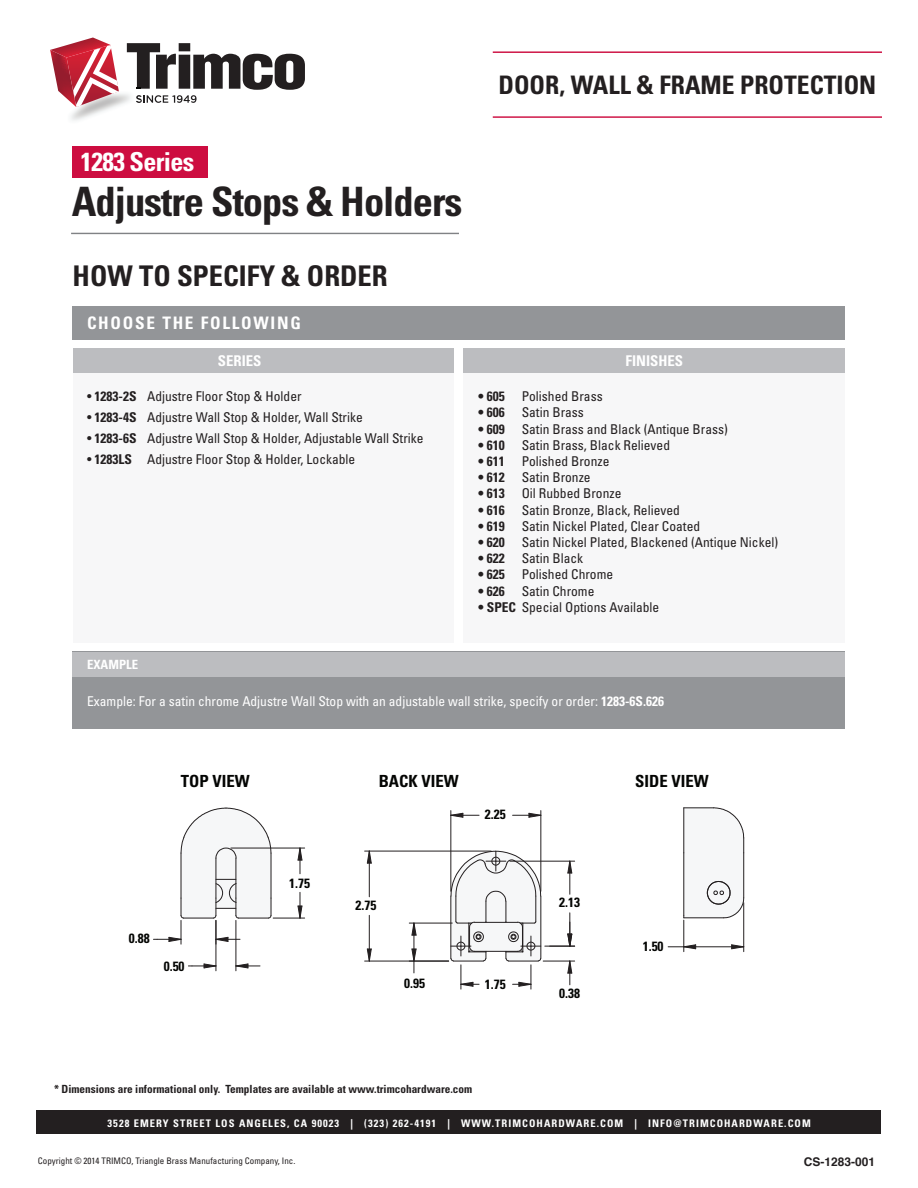
<style>
.page{position:relative;width:918px;height:1188px;background:#fff}
.page>*{position:absolute;margin:0;border:0;box-sizing:border-box;transform-origin:0 0}
.t1{font:700 condensed 40.5px "Univers";letter-spacing:-.025em;color:#231f20}
.t2{font:700 condensed 28.5px "Univers";color:#231f20}
.t3{font:700 condensed 26.1px "Univers";letter-spacing:-.025em;color:#fff}
.t4{font:700 condensed 25.5px "Univers";color:#231f20}
.t5{font:700 condensed 17.25px "Univers";letter-spacing:.1em;color:#fff}
.t6{font:700 condensed 16.8px "Univers";color:#040503}
.t7{font:700 condensed 14.85px "Univers";color:#fff}
.t8{font:condensed 13.5px "Univers";color:#231f20}
.t9{font:condensed 13.5px "Univers";color:#fff}
.t10{font:700 condensed 13.35px "Univers";color:#040503}
.t11{font:700 condensed 12.75px "Univers";color:#fff}
.t12{font:700 12px "Helvetica";color:#231f20}
.t13{font:700 condensed 11.25px "Univers";color:#231f20}
.t14{font:700 condensed 10.5px "Univers";letter-spacing:.1em;color:#fff}
.t15{font:condensed 9px "Univers";color:#231f20}
.s1{font-weight:700}
</style>
<div class="page">
<div style="left:37px;top:1111px;width:844px;height:23px;background:#231f20"></div>
<hr style="left:71px;top:233px;width:388px;height:1px;background:#808285">
<div style="left:72px;top:146px;width:135px;height:32px;background:#cd0d40"></div>
<svg style="left:50px;top:38px;width:255px;height:70px"></svg>
<hr style="left:493px;top:51px;width:389px;height:2px;background:#cd0d40">
<hr style="left:493px;top:116px;width:389px;height:2px;background:#cd0d40">
<div style="left:73px;top:306px;width:772px;height:33px;background:#939598"></div>
<div style="left:464px;top:348px;width:381px;height:295px;background:#f7f7f8"></div>
<div style="left:464px;top:348px;width:381px;height:25px;background:#bcbdc0"></div>
<div style="left:73px;top:348px;width:381px;height:295px;background:#f7f7f8"></div>
<div style="left:73px;top:348px;width:381px;height:25px;background:#bcbdc0"></div>
<div style="left:73px;top:652px;width:772px;height:77px;background:#939598"></div>
<div style="left:73px;top:652px;width:772px;height:25px;background:#bcbdc0"></div>
<svg style="left:683px;top:807px;width:62px;height:112px"></svg>
<svg style="left:731px;top:944px;width:14px;height:6px"></svg>
<hr style="left:696px;top:946px;width:36px;height:1px;background:#231f20">
<hr style="left:683px;top:920px;width:1px;height:32px;background:#231f20">
<hr style="left:743px;top:903px;width:1px;height:49px;background:#231f20">
<svg style="left:668px;top:944px;width:28px;height:6px"></svg>
<svg style="left:366px;top:948px;width:6px;height:13px"></svg>
<svg style="left:366px;top:850px;width:6px;height:14px"></svg>
<hr style="left:369px;top:915px;width:1px;height:34px;background:#231f20">
<hr style="left:369px;top:863px;width:1px;height:34px;background:#231f20">
<hr style="left:365px;top:961px;width:84px;height:1px;background:#231f20">
<hr style="left:365px;top:851px;width:126px;height:1px;background:#231f20">
<hr style="left:409px;top:923px;width:43px;height:1px;background:#231f20">
<svg style="left:411px;top:922px;width:6px;height:51px"></svg>
<svg style="left:451px;top:812px;width:28px;height:6px"></svg>
<svg style="left:513px;top:812px;width:29px;height:6px"></svg>
<hr style="left:540px;top:811px;width:1px;height:80px;background:#231f20">
<hr style="left:450px;top:811px;width:1px;height:80px;background:#231f20">
<svg style="left:567px;top:960px;width:6px;height:25px"></svg>
<hr style="left:543px;top:961px;width:32px;height:1px;background:#231f20">
<hr style="left:545px;top:946px;width:30px;height:1px;background:#231f20">
<svg style="left:450px;top:851px;width:92px;height:138px"></svg>
<svg style="left:567px;top:860px;width:6px;height:34px"></svg>
<svg style="left:550px;top:913px;width:25px;height:34px"></svg>
<hr style="left:510px;top:861px;width:65px;height:1px;background:#231f20">
<svg style="left:153px;top:807px;width:119px;height:137px"></svg>
<svg style="left:235px;top:963px;width:25px;height:6px"></svg>
<hr style="left:216px;top:920px;width:1px;height:51px;background:#231f20">
<hr style="left:236px;top:920px;width:1px;height:51px;background:#231f20">
<svg style="left:188px;top:963px;width:29px;height:6px"></svg>
<svg style="left:297px;top:892px;width:6px;height:26px"></svg>
<svg style="left:297px;top:847px;width:6px;height:27px"></svg>
<hr style="left:273px;top:918px;width:32px;height:1px;background:#231f20">
<hr style="left:231px;top:848px;width:74px;height:1px;background:#231f20">
<p class="t4" style="left:498px;top:69px;width:379px">DOOR, WALL &amp; FRAME PROTECTION</p>
<p class="t3" style="left:81px;top:146px;width:115px">1283 Series</p>
<p class="t1" style="left:72px;top:177px;width:392px">Adjustre Stops &amp; Holders</p>
<p class="t2" style="left:73px;top:258px;width:317px">HOW TO SPECIFY &amp; ORDER</p>
<p class="t5" style="left:87px;top:312px;width:215px">CHOOSE THE FOLLOWING</p>
<p class="t7" style="left:218px;top:352px;width:45px">SERIES</p>
<p class="t8" style="left:87px;top:388px;width:216px">• <span class="s1">1283-2S</span> Adjustre Floor Stop &amp; Holder</p>
<p class="t8" style="left:87px;top:409px;width:277px">• <span class="s1">1283-4S</span> Adjustre Wall Stop &amp; Holder, Wall Strike</p>
<p class="t8" style="left:87px;top:430px;width:338px">• <span class="s1">1283-6S</span> Adjustre Wall Stop &amp; Holder, Adjustable Wall Strike</p>
<p class="t8" style="left:87px;top:450px;width:270px">• <span class="s1">1283LS</span> Adjustre Floor Stop &amp; Holder, Lockable</p>
<p class="t7" style="left:626px;top:352px;width:59px">FINISHES</p>
<p class="t8" style="left:478px;top:388px;width:126px"><span class="s1">• 605</span> Polished Brass</p>
<p class="t8" style="left:478px;top:404px;width:107px"><span class="s1">• 606</span> Satin Brass</p>
<p class="t8" style="left:478px;top:420px;width:251px"><span class="s1">• 609</span> Satin Brass and Black (Antique Brass)</p>
<p class="t8" style="left:478px;top:436px;width:193px"><span class="s1">• 610</span> Satin Brass, Black Relieved</p>
<p class="t8" style="left:478px;top:453px;width:133px"><span class="s1">• 611</span> Polished Bronze</p>
<p class="t8" style="left:478px;top:469px;width:114px"><span class="s1">• 612</span> Satin Bronze</p>
<p class="t8" style="left:478px;top:485px;width:145px"><span class="s1">• 613</span> Oil Rubbed Bronze</p>
<p class="t8" style="left:478px;top:501px;width:203px"><span class="s1">• 616</span> Satin Bronze, Black, Relieved</p>
<p class="t8" style="left:478px;top:517px;width:223px"><span class="s1">• 619</span> Satin Nickel Plated, Clear Coated</p>
<p class="t8" style="left:478px;top:534px;width:301px"><span class="s1">• 620</span> Satin Nickel Plated, Blackened (Antique Nickel)</p>
<p class="t8" style="left:478px;top:550px;width:106px"><span class="s1">• 622</span> Satin Black</p>
<p class="t8" style="left:478px;top:566px;width:136px"><span class="s1">• 625</span> Polished Chrome</p>
<p class="t8" style="left:478px;top:582px;width:118px"><span class="s1">• 626</span> Satin Chrome</p>
<p class="t8" style="left:478px;top:598px;width:183px"><span class="s1">• SPEC</span> Special Options Available</p>
<p class="t11" style="left:87px;top:657px;width:52px">EXAMPLE</p>
<p class="t9" style="left:87px;top:693px;width:578px">Example: For a satin chrome Adjustre Wall Stop with an adjustable wall strike, specify or order: <span class="s1">1283-6S.626</span></p>
<p class="t6" style="left:181px;top:771px;width:70px">TOP VIEW</p>
<p class="t10" style="left:129px;top:930px;width:22px">0.88</p>
<p class="t10" style="left:164px;top:958px;width:22px">0.50</p>
<p class="t10" style="left:289px;top:875px;width:22px">1.75</p>
<p class="t6" style="left:379px;top:771px;width:82px">BACK VIEW</p>
<p class="t6" style="left:635px;top:771px;width:75px">SIDE VIEW</p>
<p class="t10" style="left:356px;top:898px;width:22px">2.75</p>
<p class="t10" style="left:404px;top:975px;width:22px">0.95</p>
<p class="t10" style="left:485px;top:806px;width:22px">2.25</p>
<p class="t10" style="left:485px;top:976px;width:22px">1.75</p>
<p class="t10" style="left:559px;top:895px;width:22px">2.13</p>
<p class="t10" style="left:559px;top:985px;width:22px">0.38</p>
<p class="t10" style="left:643px;top:938px;width:22px">1.50</p>
<p class="t13" style="left:54px;top:1082px;width:420px">* Dimensions are informational only. Templates are available at www.trimcohardware.com</p>
<p class="t14" style="left:108px;top:1116px;width:705px">3528 EMERY STREET LOS ANGELES, CA 90023 | (323) 262-4191 | WWW.TRIMCOHARDWARE.COM | INFO@TRIMCOHARDWARE.COM</p>
<p class="t15" style="left:38px;top:1155px;width:259px">Copyright © 2014 TRIMCO, Triangle Brass Manufacturing Company, Inc.</p>
<p class="t12" style="left:804px;top:1152px;width:73px">CS-1283-001</p>
</div>
